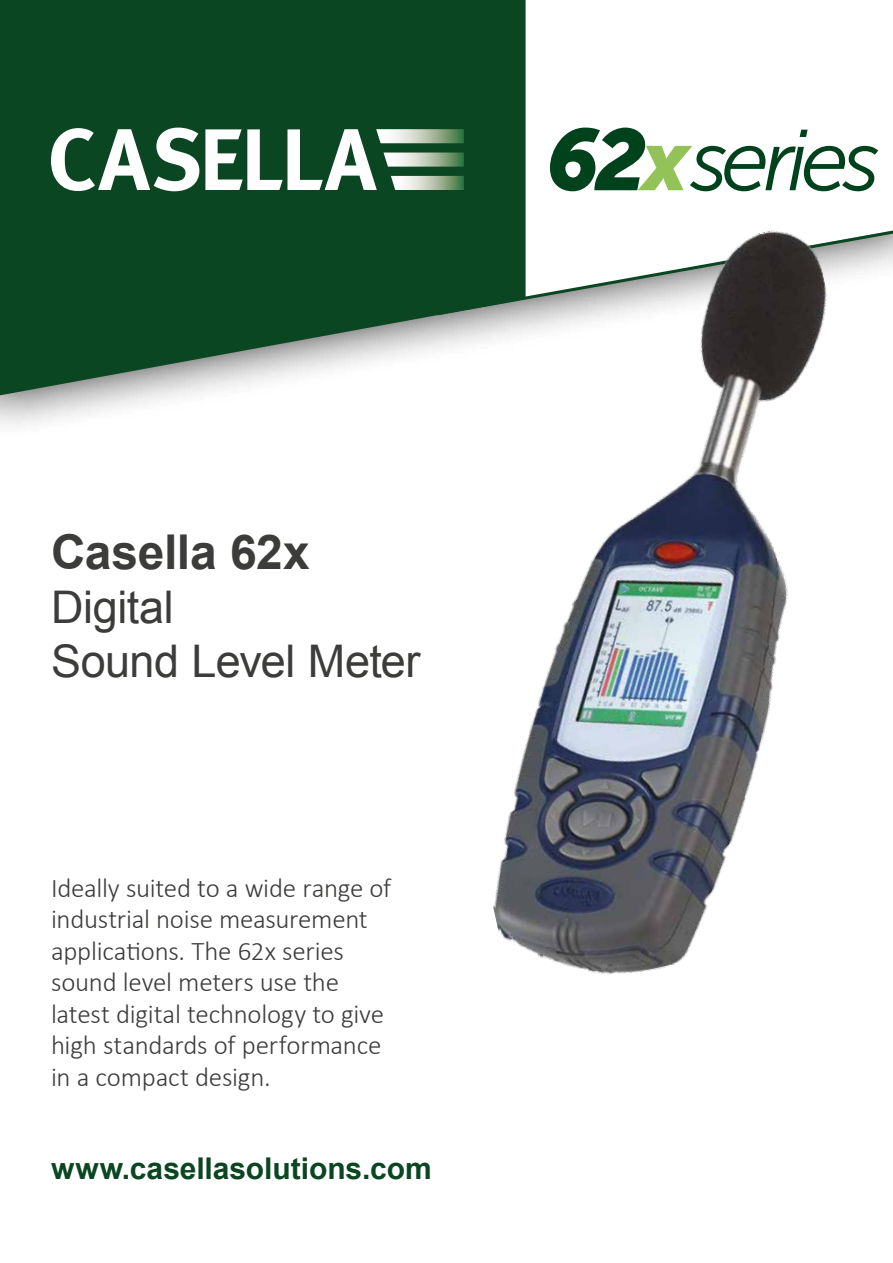
<style>
.page{position:relative;width:893px;height:1263px;background:#fff}
.page>*{position:absolute;margin:0;border:0;box-sizing:border-box;transform-origin:0 0}
.t1{font:700 48px "Arial";letter-spacing:-.01em;color:#3c3c3b}
.t2{font:45px/54px "Arial";letter-spacing:-.01em;color:#3c3c3b}
.t3{font:700 30px "Arial";color:#0a4621}
.t4{font:300 27px/31.5px "Calibri";letter-spacing:-.01em;color:#3c3c3b}
</style>
<div class="page">
<div style="left:0;top:0;width:893px;height:440px;background:#000;opacity:.84"></div>
<svg style="left:0;top:0;width:893px;height:397px"></svg>
<svg style="left:526px;top:225px;width:367px;height:92px"></svg>
<svg style="left:0;top:0;width:526px;height:395px;background:#235837"></svg>
<svg style="left:51px;top:128px;width:148px;height:63px"></svg>
<svg style="left:205px;top:129px;width:259px;height:61px"></svg>
<img style="left:478px;top:227px;width:364px;height:747px">
<svg style="left:550px;top:128px;width:328px;height:63px"></svg>
<h1 class="t1" style="left:51px;top:520px;width:260px">Casella 62x</h1>
<h2 class="t2" style="left:51px;top:580px;width:371px">Digital<br>Sound Level Meter</h2>
<p class="t4" style="left:51px;top:870px;width:342px">Ideally suited to a wide range of industrial noise measurement applications. The 62x series sound level meters use the latest digital technology to give high standards of performance in a compact design.</p>
<p class="t3" style="left:51px;top:1148px;width:382px">www.casellasolutions.com</p>
</div>
